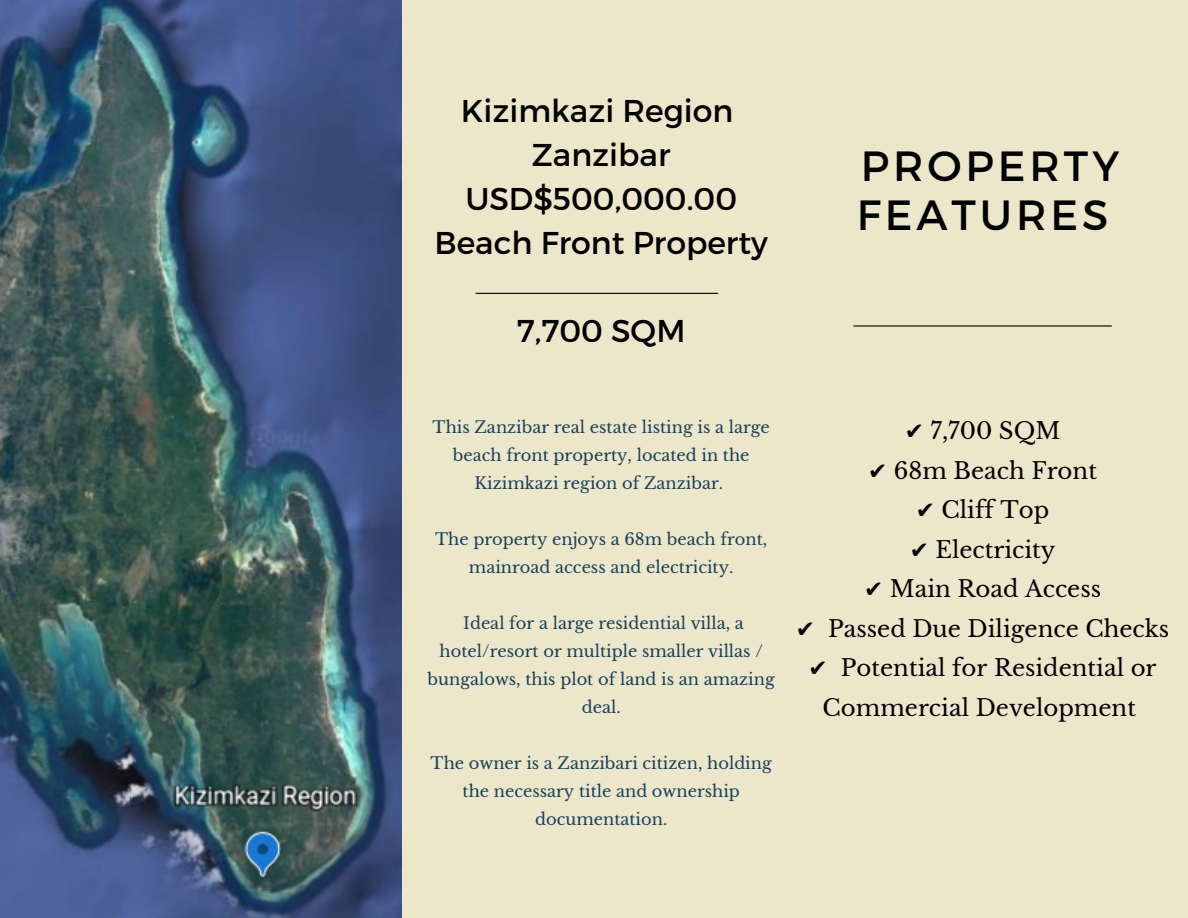
<style>
.page{position:relative;width:1188px;height:918px;background:#ece6ca}
.page>*{position:absolute;margin:0;border:0;box-sizing:border-box;transform-origin:0 0}
.t1{font:42.15px/49.2px "Montserrat";letter-spacing:.095em;color:#000}
.t2{font:31.5px/43.8px "Montserrat";color:#000;text-align:center}
.t3{font:22.8px/39.5px "Libre Baskerville";color:#000;text-align:center}
.t4{font:16.2px/28px "Libre Baskerville";color:#184059;text-align:center}
.s1{font-family:"DejaVu Sans"}
</style>
<div class="page">
<hr style="left:854px;top:325px;width:257px;height:2px;background:#000">
<hr style="left:476px;top:293px;width:242px;height:1px;background:#000">
<img style="left:0;top:0;width:402px;height:918px">
<h2 class="t2" style="left:435px;top:88px;width:335px">Kizimkazi Region<br>Zanzibar<br>USD$500,000.00<br>Beach Front Property</h2>
<h2 class="t2" style="left:517px;top:307px;width:171px">7,700 SQM</h2>
<h1 class="t1" style="left:857px;top:139px;width:264px">PROPERTY<br>FEATURES</h1>
<p class="t4" style="left:433px;top:413px;width:339px">This Zanzibar real estate listing is a large beach front property, located in the<br>Kizimkazi region of Zanzibar.</p>
<p class="t4" style="left:435px;top:525px;width:334px">The property enjoys a 68m beach front, mainroad access and electricity.</p>
<p class="t4" style="left:428px;top:609px;width:349px">Ideal for a large residential villa, a hotel/resort or multiple smaller villas / bungalows, this plot of land is an amazing deal.</p>
<p class="t4" style="left:431px;top:749px;width:343px">The owner is a Zanzibari citizen, holding the necessary title and ownership documentation.</p>
<h3 class="t3" style="left:905px;top:411px;width:157px"><span class="s1">✔</span> 7,700 SQM</h3>
<h3 class="t3" style="left:868px;top:451px;width:230px"><span class="s1">✔</span> 68m Beach Front</h3>
<h3 class="t3" style="left:916px;top:490px;width:135px"><span class="s1">✔</span> Cliff Top</h3>
<h3 class="t3" style="left:910px;top:530px;width:147px"><span class="s1">✔</span> Electricity</h3>
<h3 class="t3" style="left:864px;top:569px;width:239px"><span class="s1">✔</span> Main Road Access</h3>
<h3 class="t3" style="left:796px;top:609px;width:375px"><span class="s1">✔</span> Passed Due Diligence Checks</h3>
<h3 class="t3" style="left:809px;top:648px;width:349px"><span class="s1">✔</span> Potential for Residential or<br>Commercial Development</h3>
</div>
